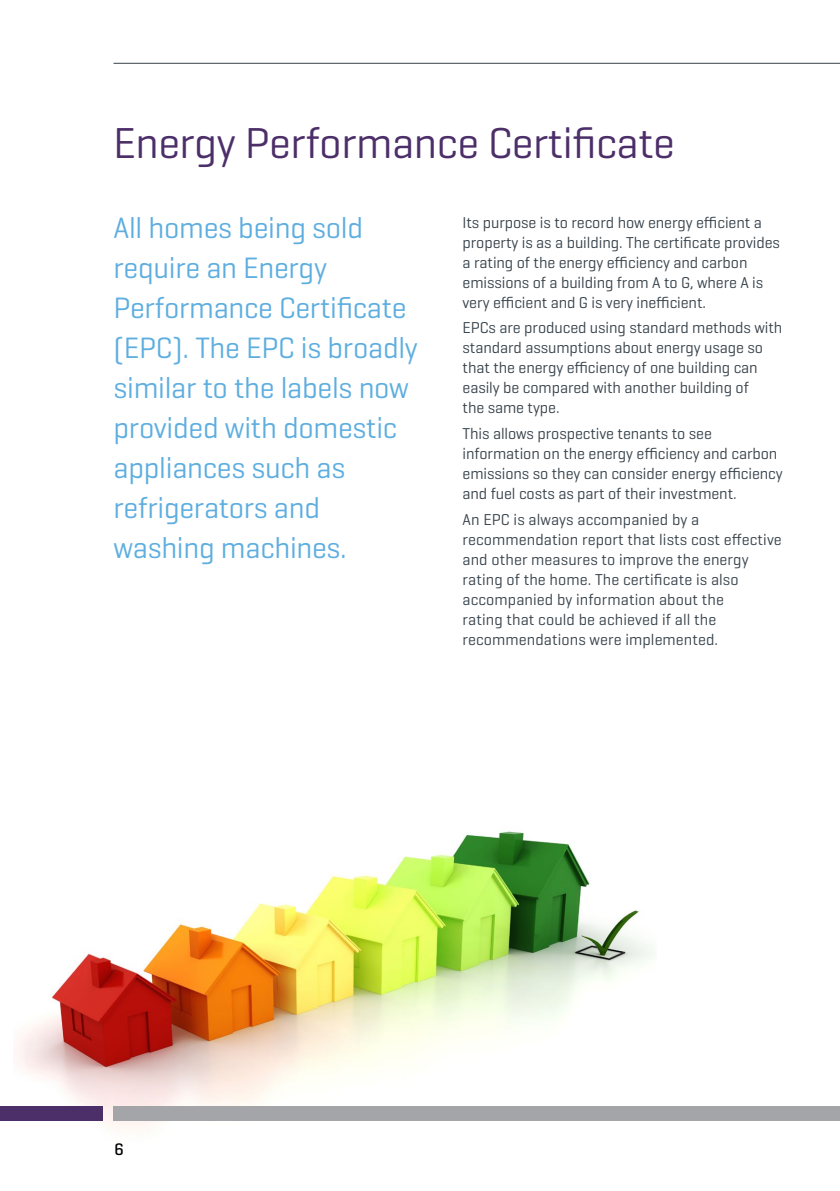
<style>
.page{position:relative;width:840px;height:1191px;background:#fff}
.page>*{position:absolute;margin:0;border:0;box-sizing:border-box;transform-origin:0 0}
.t1{font:44px "Geogrotesque";letter-spacing:-.01em;color:#4c2f69}
.t2{font:30px/40px "Geogrotesque";letter-spacing:-.01em;color:#5eaee0}
.t3{font:500 17px "Geogrotesque";color:#000}
.t4{font:16px/20px "Geogrotesque";letter-spacing:-.005em;color:#37424b}
</style>
<div class="page">
<img style="left:13px;top:831px;width:643px;height:299px">
<hr style="left:113px;top:63px;width:726px;height:1px;background:#37424b">
<div style="left:113px;top:1106px;width:726px;height:14px;background:#a3a5a8"></div>
<div style="left:0;top:1106px;width:103px;height:14px;background:#4c2f69"></div>
<h1 class="t1" style="left:113px;top:115px;width:562px">Energy Performance Certificate</h1>
<h2 class="t2" style="left:113px;top:207px;width:306px">All homes being sold require an Energy<br>Performance Certificate (EPC). The EPC is broadly similar to the labels now provided with domestic appliances such as refrigerators and washing machines.</h2>
<p class="t4" style="left:462px;top:212px;width:319px">Its purpose is to record how energy efficient a property is as a building. The certificate provides a rating of the energy efficiency and carbon emissions of a building from A to G, where A is very efficient and G is very inefficient.</p>
<p class="t4" style="left:462px;top:317px;width:321px">EPCs are produced using standard methods with standard assumptions about energy usage so that the energy efficiency of one building can easily be compared with another building of<br>the same type.</p>
<p class="t4" style="left:462px;top:423px;width:321px">This allows prospective tenants to see information on the energy efficiency and carbon emissions so they can consider energy efficiency and fuel costs as part of their investment.</p>
<p class="t4" style="left:462px;top:508px;width:320px">An EPC is always accompanied by a recommendation report that lists cost effective and other measures to improve the energy rating of the home. The certificate is also accompanied by information about the<br>rating that could be achieved if all the recommendations were implemented.</p>
<p class="t3" style="left:114px;top:1138px;width:11px">6</p>
</div>
